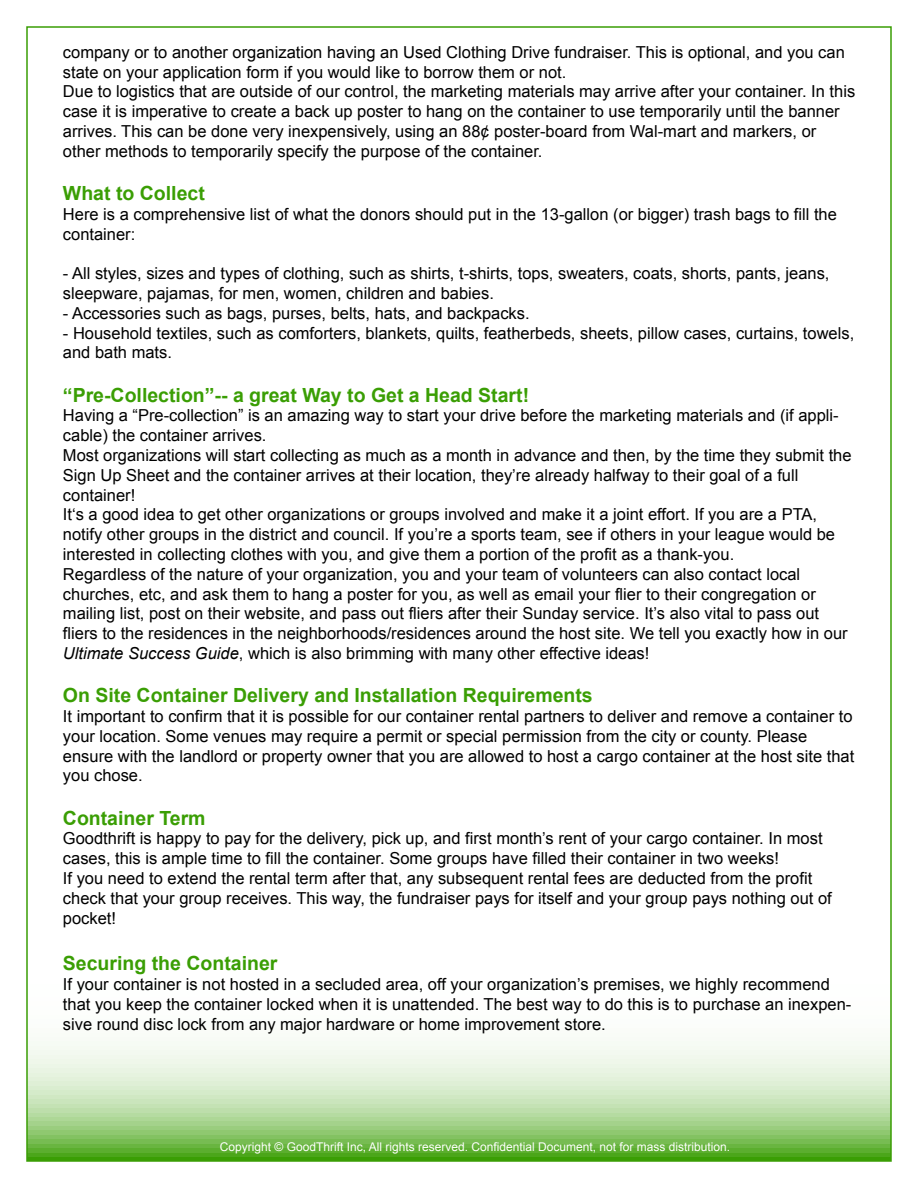
<style>
.page{position:relative;width:918px;height:1188px;background:#fff}
.page>*{position:absolute;margin:0;border:0;box-sizing:border-box;transform-origin:0 0}
.t1{font:700 19.5px "Arial";color:#3a9e04}
.t2{font:16.5px/19.8px "Arial";color:#000}
.t3{font:12px "Arial";color:#fff}
.s1{font-style:italic}
</style>
<div class="page">
<svg style="left:29px;top:1041px;width:860px;height:118px;background:#bbdda9"></svg>
<p class="t2" style="left:63px;top:42px;width:794px">company or to another organization having an Used Clothing Drive fundraiser. This is optional, and you can state on your application form if you would like to borrow them or not.<br>Due to logistics that are outside of our control, the marketing materials may arrive after your container. In this case it is imperative to create a back up poster to hang on the container to use temporarily until the banner arrives. This can be done very inexpensively, using an 88¢ poster-board from Wal-mart and markers, or other methods to temporarily specify the purpose of the container.</p>
<p class="t1" style="left:63px;top:180px;width:143px">What to Collect</p>
<p class="t2" style="left:63px;top:204px;width:776px">Here is a comprehensive list of what the donors should put in the 13-gallon (or bigger) trash bags to fill the container:</p>
<p class="t2" style="left:63px;top:264px;width:768px">- All styles, sizes and types of clothing, such as shirts, t-shirts, tops, sweaters, coats, shorts, pants, jeans, sleepware, pajamas, for men, women, children and babies.</p>
<p class="t2" style="left:63px;top:303px;width:468px">- Accessories such as bags, purses, belts, hats, and backpacks.</p>
<p class="t2" style="left:63px;top:323px;width:793px">- Household textiles, such as comforters, blankets, quilts, featherbeds, sheets, pillow cases, curtains, towels, and bath mats.</p>
<p class="t1" style="left:63px;top:382px;width:468px">“Pre-Collection”-- a great Way to Get a Head Start!</p>
<p class="t2" style="left:63px;top:406px;width:790px">Having a “Pre-collection” is an amazing way to start your drive before the marketing materials and (if appli&shy;cable) the container arrives.<br>Most organizations will start collecting as much as a month in advance and then, by the time they submit the Sign Up Sheet and the container arrives at their location, they’re already halfway to their goal of a full container!<br>It‘s a good idea to get other organizations or groups involved and make it a joint effort. If you are a PTA, notify other groups in the district and council. If you’re a sports team, see if others in your league would be interested in collecting clothes with you, and give them a portion of the profit as a thank-you.<br>Regardless of the nature of your organization, you and your team of volunteers can also contact local churches, etc, and ask them to hang a poster for you, as well as email your flier to their congregation or mailing list, post on their website, and pass out fliers after their Sunday service. It’s also vital to pass out fliers to the residences in the neighborhoods/residences around the host site. We tell you exactly how in our <span class="s1">Ultimate Success Guide</span>, which is also brimming with many other effective ideas!</p>
<p class="t1" style="left:63px;top:682px;width:531px">On Site Container Delivery and Installation Requirements</p>
<p class="t2" style="left:63px;top:706px;width:793px">It important to confirm that it is possible for our container rental partners to deliver and remove a container to your location. Some venues may require a permit or special permission from the city or county. Please ensure with the landlord or property owner that you are allowed to host a cargo container at the host site that you chose.</p>
<p class="t1" style="left:63px;top:805px;width:144px">Container Term</p>
<p class="t2" style="left:63px;top:829px;width:770px">Goodthrift is happy to pay for the delivery, pick up, and first month’s rent of your cargo container. In most cases, this is ample time to fill the container. Some groups have filled their container in two weeks!<br>If you need to extend the rental term after that, any subsequent rental fees are deducted from the profit check that your group receives. This way, the fundraiser pays for itself and your group pays nothing out of pocket!</p>
<p class="t1" style="left:63px;top:951px;width:216px">Securing the Container</p>
<p class="t2" style="left:63px;top:975px;width:790px">If your container is not hosted in a secluded area, off your organization’s premises, we highly recommend that you keep the container locked when it is unattended. The best way to do this is to purchase an inexpen&shy;sive round disc lock from any major hardware or home improvement store.</p>
<p class="t3" style="left:220px;top:1139px;width:512px">Copyright © GoodThrift Inc, All rights reserved. Confidential Document, not for mass distribution.</p>
</div>
